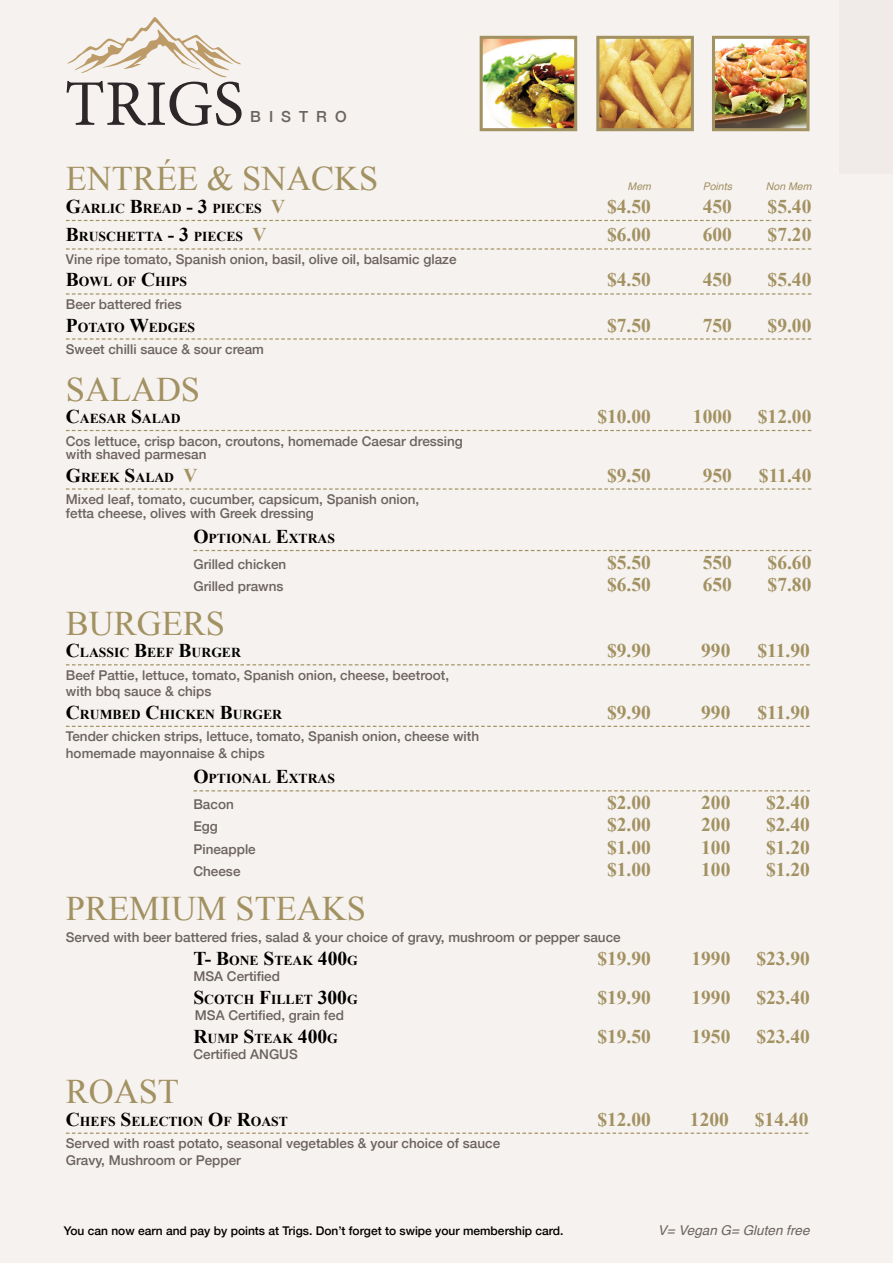
<style>
.page{position:relative;width:893px;height:1263px;background:#f4efeb}
.page>*{position:absolute;margin:0;border:0;box-sizing:border-box;transform-origin:0 0}
.t1{font:34.5px "Times New Roman";color:#a29161}
.t2{font:700 19.5px "Times New Roman";color:#a29161}
.t3{font:500 15.3px "Helvetica Neue";letter-spacing:.525em;color:#6b6360}
.t4{font:700 13.65px "Times New Roman";color:#000}
.t5{font:500 13.5px/16.5px "Helvetica Neue";color:#6b6360}
.t6{font:italic 13.5px "Helvetica";color:#6b6360}
.t7{font:500 12px "Helvetica Neue";color:#000}
.t8{font:italic 10.5px "Helvetica";color:#a29161}
.s1{font-size:19.5px}
.s2{font-size:19.5px;color:#a29161}
</style>
<div class="page">
<div style="left:840px;top:0;width:53px;height:174px;background:#f0ebe8"></div>
<svg style="left:66px;top:17px;width:176px;height:109px"></svg>
<svg style="left:66px;top:220px;width:745px;height:1px"></svg>
<svg style="left:66px;top:248px;width:745px;height:2px"></svg>
<svg style="left:66px;top:293px;width:745px;height:2px"></svg>
<svg style="left:66px;top:338px;width:745px;height:2px"></svg>
<svg style="left:66px;top:430px;width:745px;height:1px"></svg>
<svg style="left:66px;top:488px;width:745px;height:2px"></svg>
<svg style="left:193px;top:550px;width:618px;height:1px"></svg>
<svg style="left:66px;top:664px;width:744px;height:1px"></svg>
<svg style="left:66px;top:726px;width:744px;height:1px"></svg>
<svg style="left:193px;top:790px;width:617px;height:1px"></svg>
<svg style="left:66px;top:1132px;width:742px;height:2px"></svg>
<img style="left:716px;top:40px;width:89px;height:87px">
<div style="left:712px;top:36px;width:97px;height:95px;border:3px solid #a29161"></div>
<img style="left:484px;top:40px;width:89px;height:87px">
<div style="left:480px;top:36px;width:97px;height:95px;border:3px solid #a29161"></div>
<img style="left:600px;top:40px;width:90px;height:87px">
<div style="left:596px;top:36px;width:98px;height:95px;border:3px solid #a29161"></div>
<p class="t3" style="left:250px;top:108px;width:98px">BISTRO</p>
<h1 class="t1" style="left:66px;top:156px;width:314px">ENTRÉE &amp; SNACKS</h1>
<p class="t8" style="left:628px;top:179px;width:25px">Mem</p>
<p class="t8" style="left:703px;top:179px;width:31px">Points</p>
<p class="t8" style="left:766px;top:179px;width:47px">Non Mem</p>
<p class="t4" style="left:66px;top:199px;width:221px"><span class="s1">G</span>ARLIC <span class="s1">B</span>READ <span class="s1">- 3</span> PIECES <span class="s2">V</span></p>
<h2 class="t2" style="left:607px;top:193px;width:45px">$4.50</h2>
<h2 class="t2" style="left:703px;top:193px;width:31px">450</h2>
<h2 class="t2" style="left:768px;top:193px;width:45px">$5.40</h2>
<p class="t4" style="left:66px;top:227px;width:202px"><span class="s1">B</span>RUSCHETTA <span class="s1">- 3</span> PIECES <span class="s2">V</span></p>
<h2 class="t2" style="left:607px;top:221px;width:45px">$6.00</h2>
<h2 class="t2" style="left:703px;top:221px;width:31px">600</h2>
<h2 class="t2" style="left:768px;top:221px;width:45px">$7.20</h2>
<p class="t5" style="left:66px;top:251px;width:392px">Vine ripe tomato, Spanish onion, basil, olive oil, balsamic glaze</p>
<p class="t4" style="left:66px;top:272px;width:123px"><span class="s1">B</span>OWL OF <span class="s1">C</span>HIPS</p>
<h2 class="t2" style="left:607px;top:266px;width:45px">$4.50</h2>
<h2 class="t2" style="left:703px;top:266px;width:31px">450</h2>
<h2 class="t2" style="left:768px;top:266px;width:45px">$5.40</h2>
<p class="t5" style="left:66px;top:296px;width:118px">Beer battered fries</p>
<p class="t4" style="left:66px;top:317px;width:131px"><span class="s1">P</span>OTATO <span class="s1">W</span>EDGES</p>
<h2 class="t2" style="left:607px;top:311px;width:45px">$7.50</h2>
<h2 class="t2" style="left:703px;top:311px;width:31px">750</h2>
<h2 class="t2" style="left:768px;top:311px;width:45px">$9.00</h2>
<p class="t5" style="left:66px;top:341px;width:200px">Sweet chilli sauce &amp; sour cream</p>
<h1 class="t1" style="left:66px;top:366px;width:136px">SALADS</h1>
<p class="t4" style="left:66px;top:409px;width:116px"><span class="s1">C</span>AESAR <span class="s1">S</span>ALAD</p>
<h2 class="t2" style="left:597px;top:403px;width:55px">$10.00</h2>
<h2 class="t2" style="left:693px;top:403px;width:40px">1000</h2>
<h2 class="t2" style="left:758px;top:403px;width:55px">$12.00</h2>
<p class="t5" style="left:66px;top:434px;width:398px;line-height:13.5px">Cos lettuce, crisp bacon, croutons, homemade Caesar dressing with shaved parmesan</p>
<p class="t4" style="left:66px;top:467px;width:133px"><span class="s1">G</span>REEK <span class="s1">S</span>ALAD <span class="s2">V</span></p>
<h2 class="t2" style="left:607px;top:461px;width:45px">$9.50</h2>
<h2 class="t2" style="left:703px;top:461px;width:31px">950</h2>
<h2 class="t2" style="left:759px;top:461px;width:54px">$11.40</h2>
<p class="t5" style="left:66px;top:492px;width:355px;line-height:13.5px">Mixed leaf, tomato, cucumber, capsicum, Spanish onion, fetta cheese, olives with Greek dressing</p>
<p class="t4" style="left:193px;top:529px;width:143px"><span class="s1">O</span>PTIONAL <span class="s1">E</span>XTRAS</p>
<p class="t5" style="left:193px;top:555px;width:94px">Grilled chicken</p>
<h2 class="t2" style="left:607px;top:548px;width:45px">$5.50</h2>
<h2 class="t2" style="left:703px;top:548px;width:31px">550</h2>
<h2 class="t2" style="left:768px;top:548px;width:45px">$6.60</h2>
<p class="t5" style="left:193px;top:578px;width:92px">Grilled prawns</p>
<h2 class="t2" style="left:607px;top:571px;width:45px">$6.50</h2>
<h2 class="t2" style="left:703px;top:571px;width:31px">650</h2>
<h2 class="t2" style="left:768px;top:571px;width:45px">$7.80</h2>
<h1 class="t1" style="left:66px;top:600px;width:161px">BURGERS</h1>
<p class="t4" style="left:66px;top:643px;width:176px"><span class="s1">C</span>LASSIC <span class="s1">B</span>EEF <span class="s1">B</span>URGER</p>
<h2 class="t2" style="left:607px;top:637px;width:45px">$9.90</h2>
<h2 class="t2" style="left:701px;top:637px;width:31px">990</h2>
<h2 class="t2" style="left:757px;top:637px;width:54px">$11.90</h2>
<p class="t5" style="left:66px;top:667px;width:385px">Beef Pattie, lettuce, tomato, Spanish onion, cheese, beetroot, with bbq sauce &amp; chips</p>
<p class="t4" style="left:66px;top:705px;width:218px"><span class="s1">C</span>RUMBED <span class="s1">C</span>HICKEN <span class="s1">B</span>URGER</p>
<h2 class="t2" style="left:607px;top:699px;width:45px">$9.90</h2>
<h2 class="t2" style="left:701px;top:699px;width:31px">990</h2>
<h2 class="t2" style="left:757px;top:699px;width:54px">$11.90</h2>
<p class="t5" style="left:66px;top:728px;width:415px">Tender chicken strips, lettuce, tomato, Spanish onion, cheese with homemade mayonnaise &amp; chips</p>
<p class="t4" style="left:193px;top:769px;width:143px"><span class="s1">O</span>PTIONAL <span class="s1">E</span>XTRAS</p>
<p class="t5" style="left:193px;top:796px;width:42px">Bacon</p>
<h2 class="t2" style="left:607px;top:789px;width:45px">$2.00</h2>
<h2 class="t2" style="left:701px;top:789px;width:31px">200</h2>
<h2 class="t2" style="left:766px;top:789px;width:45px">$2.40</h2>
<p class="t5" style="left:193px;top:818px;width:26px">Egg</p>
<h2 class="t2" style="left:607px;top:811px;width:45px">$2.00</h2>
<h2 class="t2" style="left:701px;top:811px;width:31px">200</h2>
<h2 class="t2" style="left:766px;top:811px;width:45px">$2.40</h2>
<p class="t5" style="left:193px;top:841px;width:64px">Pineapple</p>
<h2 class="t2" style="left:607px;top:834px;width:45px">$1.00</h2>
<h2 class="t2" style="left:701px;top:834px;width:31px">100</h2>
<h2 class="t2" style="left:766px;top:834px;width:45px">$1.20</h2>
<p class="t5" style="left:193px;top:863px;width:49px">Cheese</p>
<h2 class="t2" style="left:607px;top:856px;width:45px">$1.00</h2>
<h2 class="t2" style="left:701px;top:856px;width:31px">100</h2>
<h2 class="t2" style="left:766px;top:856px;width:45px">$1.20</h2>
<h1 class="t1" style="left:66px;top:885px;width:301px">PREMIUM STEAKS</h1>
<p class="t5" style="left:66px;top:929px;width:556px">Served with beer battered fries, salad &amp; your choice of gravy, mushroom or pepper sauce</p>
<p class="t4" style="left:193px;top:951px;width:165px"><span class="s1">T- B</span>ONE <span class="s1">S</span>TEAK <span class="s1">400</span>G</p>
<h2 class="t2" style="left:597px;top:945px;width:55px">$19.90</h2>
<h2 class="t2" style="left:691px;top:945px;width:40px">1990</h2>
<h2 class="t2" style="left:756px;top:945px;width:55px">$23.90</h2>
<p class="t5" style="left:193px;top:968px;width:88px">MSA Certified</p>
<p class="t4" style="left:193px;top:990px;width:165px"><span class="s1">S</span>COTCH <span class="s1">F</span>ILLET <span class="s1">300</span>G</p>
<h2 class="t2" style="left:597px;top:984px;width:55px">$19.90</h2>
<h2 class="t2" style="left:691px;top:984px;width:40px">1990</h2>
<h2 class="t2" style="left:756px;top:984px;width:55px">$23.40</h2>
<p class="t5" style="left:195px;top:1007px;width:151px">MSA Certified, grain fed</p>
<p class="t4" style="left:193px;top:1029px;width:145px"><span class="s1">R</span>UMP <span class="s1">S</span>TEAK <span class="s1">400</span>G</p>
<h2 class="t2" style="left:597px;top:1023px;width:55px">$19.50</h2>
<h2 class="t2" style="left:691px;top:1023px;width:40px">1950</h2>
<h2 class="t2" style="left:756px;top:1023px;width:55px">$23.40</h2>
<p class="t5" style="left:193px;top:1046px;width:106px">Certified ANGUS</p>
<h1 class="t1" style="left:66px;top:1068px;width:115px">ROAST</h1>
<p class="t4" style="left:66px;top:1112px;width:224px"><span class="s1">C</span>HEFS <span class="s1">S</span>ELECTION <span class="s1">O</span>F <span class="s1">R</span>OAST</p>
<h2 class="t2" style="left:597px;top:1106px;width:55px">$12.00</h2>
<h2 class="t2" style="left:690px;top:1106px;width:40px">1200</h2>
<h2 class="t2" style="left:755px;top:1106px;width:55px">$14.40</h2>
<p class="t5" style="left:66px;top:1135px;width:436px">Served with roast potato, seasonal vegetables &amp; your choice of sauce<br>Gravy, Mushroom or Pepper</p>
<p class="t7" style="left:64px;top:1224px;width:501px">You can now earn and pay by points at Trigs. Don’t forget to swipe your membership card.</p>
<p class="t6" style="left:658px;top:1219px;width:153px">V= Vegan G= Gluten free</p>
</div>
